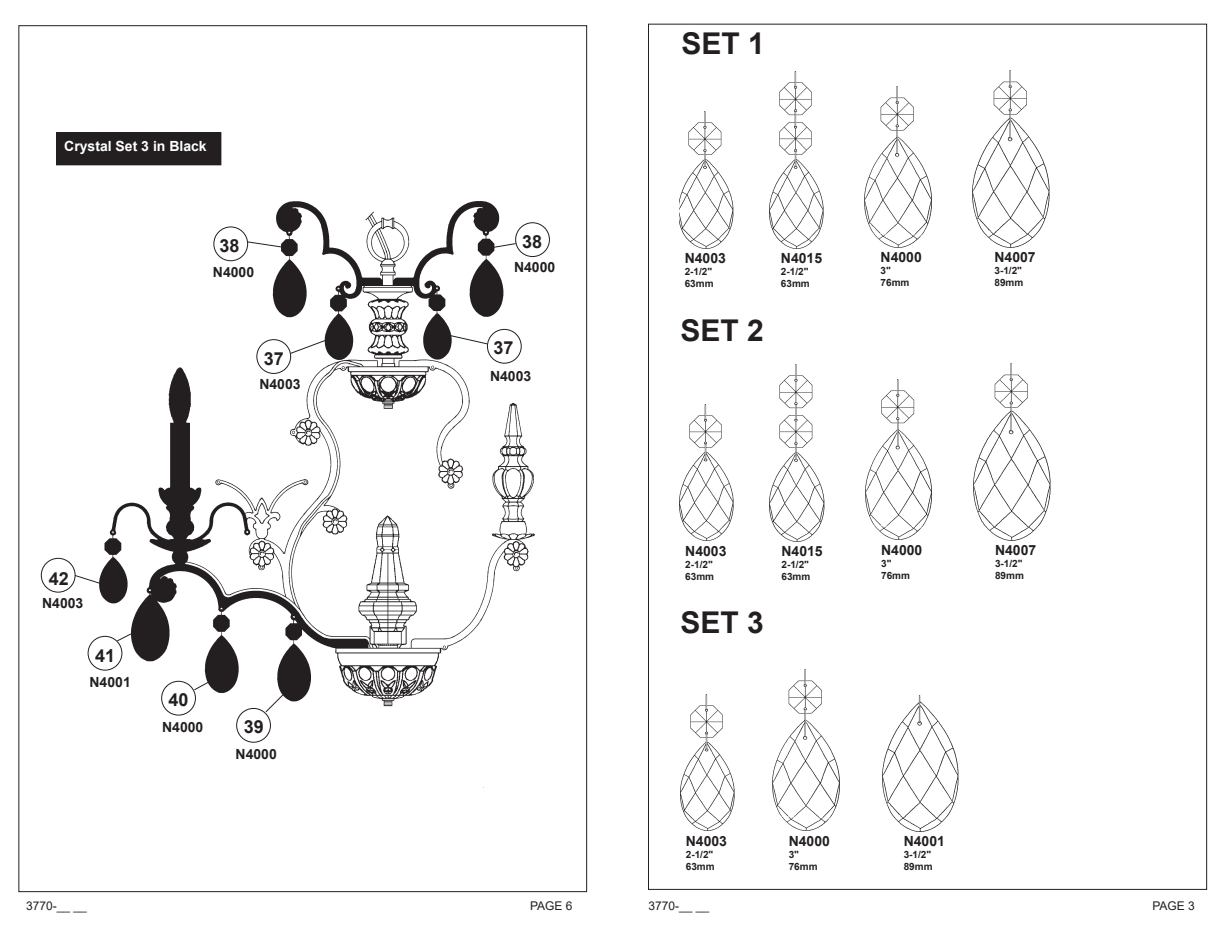
<style>
.page{position:relative;width:1224px;height:936px;background:#fff}
.page>*{position:absolute;margin:0;border:0;box-sizing:border-box;transform-origin:0 0}
.Subhead_1{font:700 30px "Arial";color:#231f20}
.Body_text{font:700 18px "Arial";color:#231f20}
.Subhead_1-2{font:700 14px "Arial";color:#231f20}
.Body_text-2{font:700 14px "Arial";color:#fff}
.Body_text-3{font:12px "Arial";color:#231f20}
.Subhead_1-3{font:700 10px "Arial";color:#231f20}
</style>
<div class="page">
<img style="left:679px;top:112px;width:55px;height:136px">
<img style="left:769px;top:72px;width:55px;height:177px">
<img style="left:865px;top:87px;width:67px;height:160px">
<img style="left:973px;top:71px;width:77px;height:177px">
<img style="left:680px;top:404px;width:54px;height:137px">
<img style="left:770px;top:364px;width:55px;height:177px">
<img style="left:865px;top:379px;width:67px;height:161px">
<img style="left:973px;top:363px;width:78px;height:177px">
<img style="left:680px;top:694px;width:55px;height:137px">
<img style="left:773px;top:670px;width:67px;height:161px">
<img style="left:882px;top:695px;width:77px;height:136px">
<img style="left:99px;top:201px;width:451px;height:587px">
<div style="left:57px;top:133px;width:164px;height:32px;background:#231f20"></div>
<div style="left:56px;top:132px;width:165px;height:33px;border:1px solid #231f20"></div>
<div style="left:236px;top:708px;width:35px;height:34px;border:1px solid #231f20;border-radius:50%"></div>
<div style="left:161px;top:681px;width:35px;height:34px;border:1px solid #231f20;border-radius:50%"></div>
<div style="left:88px;top:636px;width:34px;height:34px;border:1px solid #231f20;border-radius:50%"></div>
<div style="left:214px;top:227px;width:34px;height:34px;border:1px solid #231f20;border-radius:50%"></div>
<div style="left:257px;top:339px;width:34px;height:35px;border:1px solid #231f20;border-radius:50%"></div>
<div style="left:515px;top:222px;width:35px;height:35px;border:1px solid #231f20;border-radius:50%"></div>
<div style="left:487px;top:329px;width:35px;height:34px;border:1px solid #231f20;border-radius:50%"></div>
<div style="left:41px;top:558px;width:34px;height:34px;border:1px solid #231f20;border-radius:50%"></div>
<svg style="left:264px;top:692px;width:22px;height:21px"></svg>
<svg style="left:193px;top:680px;width:19px;height:11px"></svg>
<svg style="left:116px;top:631px;width:19px;height:11px"></svg>
<svg style="left:74px;top:574px;width:28px;height:11px"></svg>
<svg style="left:246px;top:241px;width:38px;height:7px"></svg>
<svg style="left:289px;top:339px;width:38px;height:16px"></svg>
<svg style="left:448px;top:334px;width:40px;height:11px"></svg>
<svg style="left:491px;top:242px;width:26px;height:7px"></svg>
<p class="Body_text-2" style="left:64px;top:136px;width:144px">Crystal Set 3 in Black</p>
<p class="Body_text" style="left:219px;top:233px;width:22px">38</p>
<p class="Body_text" style="left:522px;top:229px;width:22px">38</p>
<p class="Subhead_1-2" style="left:213px;top:262px;width:43px">N4000</p>
<p class="Body_text" style="left:264px;top:346px;width:22px">37</p>
<p class="Subhead_1-2" style="left:259px;top:375px;width:43px">N4003</p>
<p class="Body_text" style="left:49px;top:566px;width:22px">42</p>
<p class="Subhead_1-2" style="left:42px;top:593px;width:43px">N4003</p>
<p class="Body_text" style="left:95px;top:643px;width:22px">41</p>
<p class="Subhead_1-2" style="left:90px;top:673px;width:43px">N4001</p>
<p class="Body_text" style="left:169px;top:687px;width:22px">40</p>
<p class="Subhead_1-2" style="left:162px;top:717px;width:43px">N4000</p>
<p class="Body_text" style="left:244px;top:714px;width:22px">39</p>
<p class="Subhead_1-2" style="left:236px;top:744px;width:43px">N4000</p>
<p class="Subhead_1-2" style="left:514px;top:257px;width:43px">N4000</p>
<p class="Body_text" style="left:494px;top:335px;width:22px">37</p>
<p class="Subhead_1-2" style="left:490px;top:367px;width:43px">N4003</p>
<p class="Subhead_1" style="left:681px;top:23px;width:85px">SET 1</p>
<p class="Subhead_1-2" style="left:685px;top:248px;width:43px">N4003</p>
<p class="Subhead_1-3" style="left:685px;top:265px;width:29px">2-1/2"</p>
<p class="Subhead_1-3" style="left:685px;top:277px;width:30px">63mm</p>
<p class="Subhead_1" style="left:681px;top:310px;width:85px">SET 2</p>
<p class="Subhead_1-2" style="left:781px;top:249px;width:43px">N4015</p>
<p class="Subhead_1-3" style="left:781px;top:265px;width:29px">2-1/2"</p>
<p class="Subhead_1-3" style="left:781px;top:277px;width:30px">63mm</p>
<p class="Subhead_1-2" style="left:881px;top:248px;width:43px">N4000</p>
<p class="Subhead_1-3" style="left:881px;top:264px;width:12px">3"</p>
<p class="Subhead_1-3" style="left:881px;top:276px;width:30px">76mm</p>
<p class="Subhead_1-2" style="left:994px;top:248px;width:43px">N4007</p>
<p class="Subhead_1-3" style="left:994px;top:264px;width:29px">3-1/2"</p>
<p class="Subhead_1-3" style="left:994px;top:276px;width:30px">89mm</p>
<p class="Subhead_1-2" style="left:685px;top:541px;width:43px">N4003</p>
<p class="Subhead_1-3" style="left:685px;top:557px;width:29px">2-1/2"</p>
<p class="Subhead_1-3" style="left:685px;top:569px;width:30px">63mm</p>
<p class="Subhead_1" style="left:681px;top:601px;width:85px">SET 3</p>
<p class="Subhead_1-2" style="left:781px;top:541px;width:43px">N4015</p>
<p class="Subhead_1-3" style="left:781px;top:557px;width:29px">2-1/2"</p>
<p class="Subhead_1-3" style="left:781px;top:569px;width:30px">63mm</p>
<p class="Subhead_1-2" style="left:881px;top:540px;width:43px">N4000</p>
<p class="Subhead_1-3" style="left:881px;top:556px;width:12px">3"</p>
<p class="Subhead_1-3" style="left:881px;top:568px;width:30px">76mm</p>
<p class="Subhead_1-2" style="left:995px;top:540px;width:43px">N4007</p>
<p class="Subhead_1-3" style="left:995px;top:556px;width:29px">3-1/2"</p>
<p class="Subhead_1-3" style="left:995px;top:568px;width:30px">89mm</p>
<p class="Subhead_1-2" style="left:686px;top:831px;width:43px">N4003</p>
<p class="Subhead_1-3" style="left:686px;top:847px;width:29px">2-1/2"</p>
<p class="Subhead_1-3" style="left:686px;top:859px;width:30px">63mm</p>
<p class="Subhead_1-2" style="left:789px;top:831px;width:43px">N4000</p>
<p class="Subhead_1-3" style="left:789px;top:847px;width:12px">3"</p>
<p class="Subhead_1-3" style="left:789px;top:859px;width:30px">76mm</p>
<p class="Subhead_1-2" style="left:904px;top:831px;width:43px">N4001</p>
<p class="Subhead_1-3" style="left:904px;top:847px;width:29px">3-1/2"</p>
<p class="Subhead_1-3" style="left:904px;top:859px;width:30px">89mm</p>
<p class="Body_text-3" style="left:26px;top:898px;width:62px">3770-__ __</p>
<p class="Body_text-3" style="left:530px;top:898px;width:44px">PAGE 6</p>
<p class="Body_text-3" style="left:648px;top:897px;width:62px">3770-__ __</p>
<p class="Body_text-3" style="left:1152px;top:897px;width:44px">PAGE 3</p>
</div>
